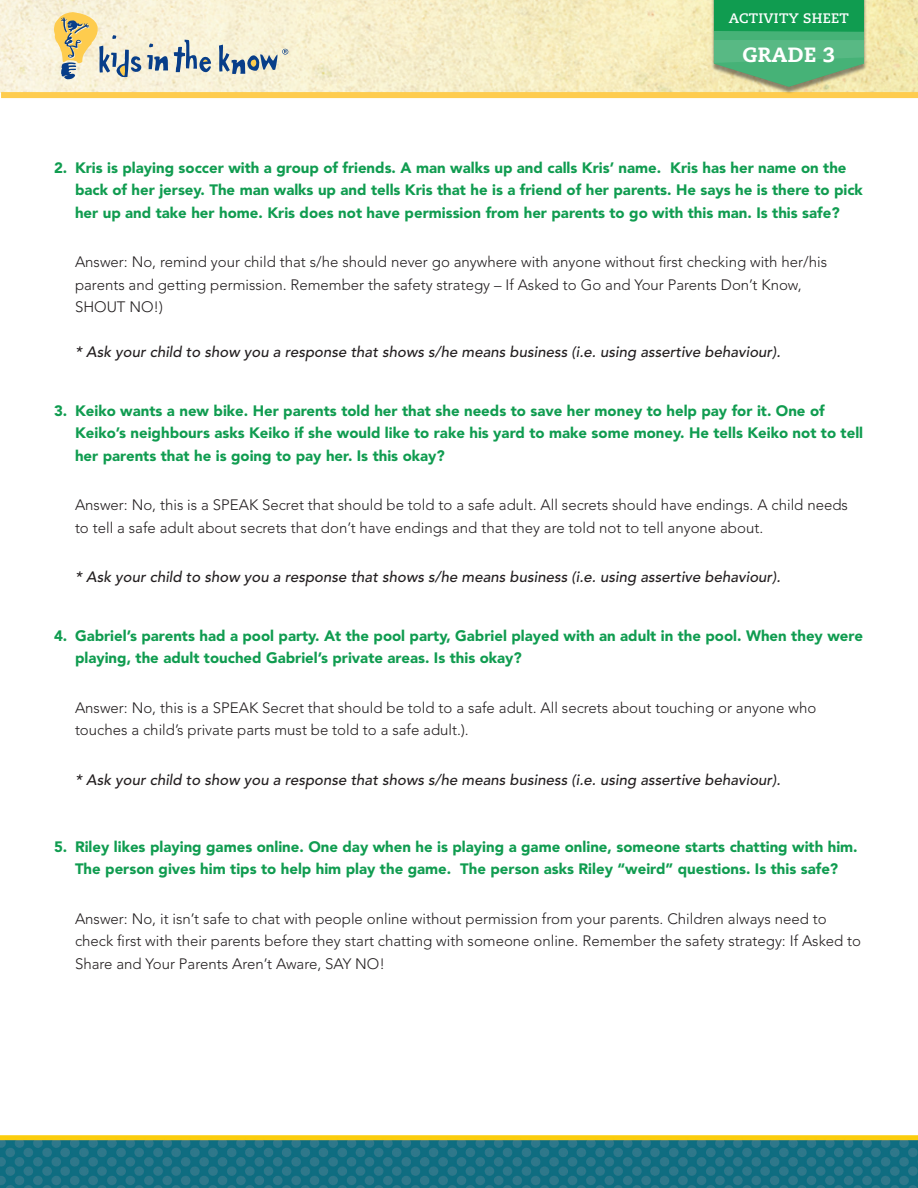
<style>
.page{position:relative;width:918px;height:1188px;background:#fff}
.page>*{position:absolute;margin:0;border:0;box-sizing:border-box;transform-origin:0 0}
.t1{font:800 20.55px "Caecilia";letter-spacing:.02em;color:#fff}
.t2{font:900 15px/22.5px "Avenir";color:#109c50}
.t3{font:300 15px/22.5px "Avenir";color:#231f20}
.t4{font:italic 500 15px "Avenir";color:#231f20}
.t5{font:700 13.65px "Caecilia";letter-spacing:.02em;color:#fff}
</style>
<div class="page">
<img style="left:0;top:1135px;width:918px;height:53px">
<img style="left:0;top:0;width:918px;height:93px">
<div style="left:1px;top:92px;width:917px;height:6px;background:#fecc4e"></div>
<svg style="left:54px;top:11px;width:157px;height:68px;background:#d8d4bc"></svg>
<svg style="left:219px;top:45px;width:69px;height:29px;background:#b3bdbc"></svg>
<div style="left:711px;top:0;width:156px;height:94px;background:#231f20;opacity:.5"></div>
<svg style="left:714px;top:0;width:150px;height:87px;background:#48ad70"></svg>
<p class="t5" style="left:729px;top:10px;width:122px">ACTIVITY SHEET</p>
<h1 class="t1" style="left:743px;top:42px;width:94px">GRADE 3</h1>
<p class="t2" style="left:75px;top:156px;width:789px;text-indent:-21px">2. Kris is playing soccer with a group of friends. A man walks up and calls Kris’ name. Kris has her name on the back of her jersey. The man walks up and tells Kris that he is a friend of her parents. He says he is there to pick her up and take her home. Kris does not have permission from her parents to go with this man. Is this safe?</p>
<p class="t3" style="left:75px;top:251px;width:754px">Answer: No, remind your child that s/he should never go anywhere with anyone without first checking with her/his parents and getting permission. Remember the safety strategy – If Asked to Go and Your Parents Don’t Know,<br>SHOUT NO!)</p>
<p class="t4" style="left:75px;top:344px;width:707px">* Ask your child to show you a response that shows s/he means business (i.e. using assertive behaviour).</p>
<p class="t2" style="left:75px;top:399px;width:790px;text-indent:-21px">3. Keiko wants a new bike. Her parents told her that she needs to save her money to help pay for it. One of<br>Keiko’s neighbours asks Keiko if she would like to rake his yard to make some money. He tells Keiko not to tell her parents that he is going to pay her. Is this okay?</p>
<p class="t3" style="left:75px;top:494px;width:774px">Answer: No, this is a SPEAK Secret that should be told to a safe adult. All secrets should have endings. A child needs to tell a safe adult about secrets that don’t have endings and that they are told not to tell anyone about.</p>
<p class="t4" style="left:75px;top:569px;width:707px">* Ask your child to show you a response that shows s/he means business (i.e. using assertive behaviour).</p>
<p class="t2" style="left:75px;top:624px;width:789px;text-indent:-21px">4. Gabriel’s parents had a pool party. At the pool party, Gabriel played with an adult in the pool. When they were playing, the adult touched Gabriel’s private areas. Is this okay?</p>
<p class="t3" style="left:75px;top:697px;width:743px">Answer: No, this is a SPEAK Secret that should be told to a safe adult. All secrets about touching or anyone who touches a child’s private parts must be told to a safe adult.).</p>
<p class="t4" style="left:75px;top:771px;width:707px">* Ask your child to show you a response that shows s/he means business (i.e. using assertive behaviour).</p>
<p class="t2" style="left:54px;top:835px;width:805px;text-align:center">5. Riley likes playing games online. One day when he is playing a game online, someone starts chatting with him.<br>The person gives him tips to help him play the game. The person asks Riley “weird” questions. Is this safe?</p>
<p class="t3" style="left:75px;top:907px;width:788px">Answer: No, it isn’t safe to chat with people online without permission from your parents. Children always need to check first with their parents before they start chatting with someone online. Remember the safety strategy: If Asked to<br>Share and Your Parents Aren’t Aware, SAY NO!</p>
</div>
